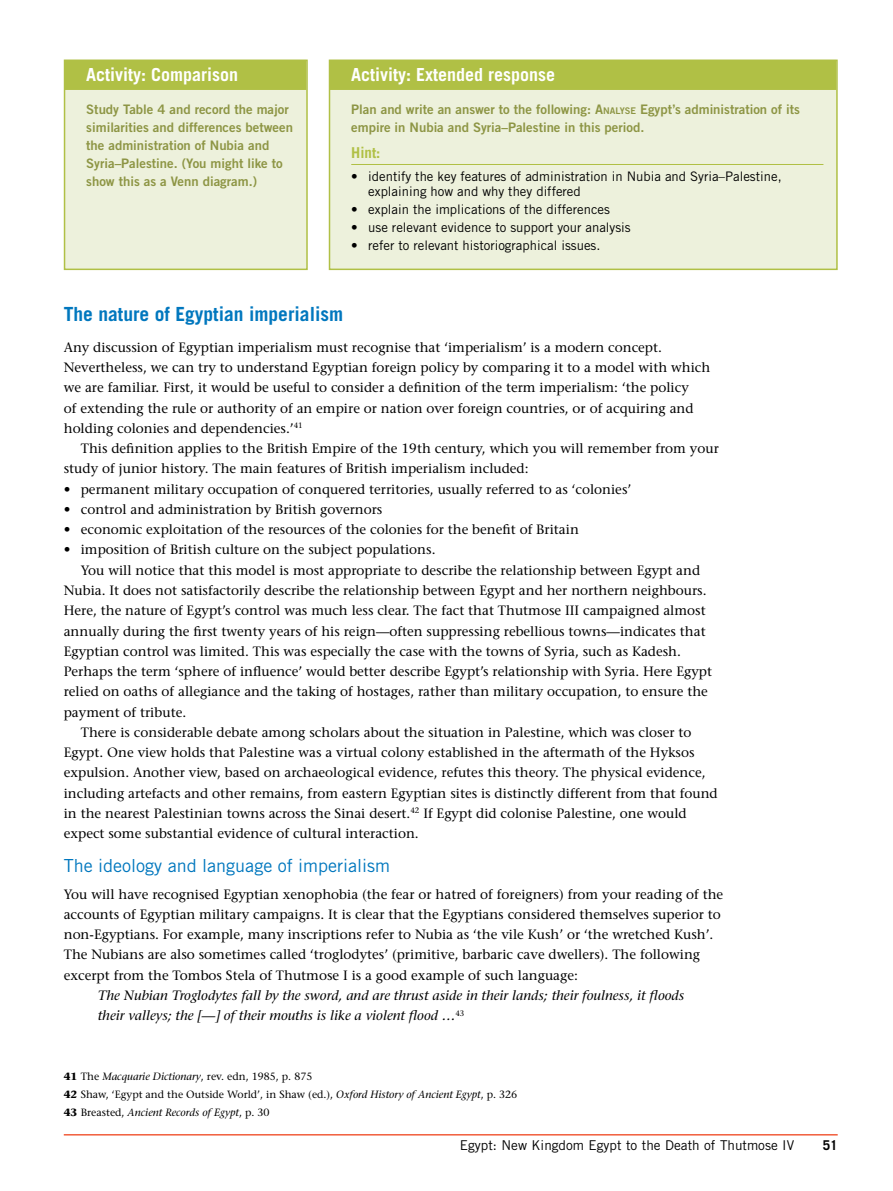
<style>
.page{position:relative;width:893px;height:1191px;background:#fff}
.page>*{position:absolute;margin:0;border:0;box-sizing:border-box;transform-origin:0 0}
.t1{font:700 19.5px "Trade Gothic";color:#0077be}
.t2{font:700 18px "Trade Gothic";color:#fff}
.t3{font:18px "Trade Gothic";color:#0077be}
.t4{font:700 15px "Trade Gothic";color:#b0c045}
.t5{font:13.5px/20.2px "Stone Serif";color:#000}
.t6{font:italic 13.5px/20.2px "Stone Serif";color:#000}
.t7{font:13.5px "Trade Gothic";color:#000}
.t8{font:700 13.5px "Trade Gothic";color:#000}
.t9{font:13.2px/18px "Trade Gothic Bold Two";color:#8d9544}
.t10{font:13.2px/15.8px "Trade Gothic";color:#000}
.t11{font:10.5px/18px "Stone Serif";color:#000}
.s1{font-style:inherit}
.s2{font-size:9.15px}
.s3{font-weight:700}
.s4{font-style:italic}
</style>
<div class="page">
<hr style="left:64px;top:1134px;width:774px;height:1px;background:#f15d3b">
<div style="left:65px;top:60px;width:242px;height:209px;background:#edf1dc"></div>
<div style="left:65px;top:60px;width:241px;height:30px;background:#b0c045"></div>
<div style="left:64px;top:60px;width:244px;height:210px;border:2px solid #b0c045"></div>
<div style="left:329px;top:60px;width:508px;height:209px;background:#edf1dc"></div>
<div style="left:329px;top:60px;width:507px;height:30px;background:#b0c045"></div>
<hr style="left:351px;top:164px;width:472px;height:1px;background:#b0c045">
<div style="left:329px;top:60px;width:509px;height:210px;border:2px solid #b0c045"></div>
<h2 class="t2" style="left:86px;top:63px;width:154px">Activity: Comparison</h2>
<p class="t9" style="left:86px;top:100px;width:208px">Study Table 4 and record the major similarities and differences between the administration of Nubia and Syria–Palestine. (You might like to show this as a Venn diagram.)</p>
<h2 class="t2" style="left:351px;top:63px;width:205px">Activity: Extended response</h2>
<p class="t9" style="left:351px;top:100px;width:450px">Plan and write an answer to the following: <span class="s1">A</span><span class="s2">NALYSE</span> Egypt’s administration of its empire in Nubia and Syria–Palestine in this period.</p>
<p class="t4" style="left:351px;top:144px;width:31px">Hint:</p>
<p class="t10" style="left:368px;top:168px;width:415px;text-indent:-17px">• identify the key features of administration in Nubia and Syria–Palestine, explaining how and why they differed</p>
<p class="t10" style="left:351px;top:201px;width:260px">• explain the implications of the differences</p>
<p class="t10" style="left:351px;top:219px;width:281px">• use relevant evidence to support your analysis</p>
<p class="t10" style="left:351px;top:237px;width:251px">• refer to relevant historiographical issues.</p>
<h1 class="t1" style="left:64px;top:302px;width:281px">The nature of Egyptian imperialism</h1>
<p class="t5" style="left:64px;top:337px;width:648px">Any discussion of Egyptian imperialism must recognise that ‘imperialism’ is a modern concept.<br>Nevertheless, we can try to understand Egyptian foreign policy by comparing it to a model with which we are familiar. First, it would be useful to consider a definition of the term imperialism: ‘the policy<br>of extending the rule or authority of an empire or nation over foreign countries, or of acquiring and holding colonies and dependencies.’<sup>41</sup></p>
<p class="t5" style="left:64px;top:438px;width:657px;text-indent:17px">This definition applies to the British Empire of the 19th century, which you will remember from your study of junior history. The main features of British imperialism included:</p>
<p class="t5" style="left:64px;top:479px;width:569px">• permanent military occupation of conquered territories, usually referred to as ‘colonies’</p>
<p class="t5" style="left:64px;top:499px;width:320px">• control and administration by British governors</p>
<p class="t5" style="left:64px;top:519px;width:517px">• economic exploitation of the resources of the colonies for the benefit of Britain</p>
<p class="t5" style="left:64px;top:539px;width:373px">• imposition of British culture on the subject populations.</p>
<p class="t5" style="left:81px;top:560px;width:621px">You will notice that this model is most appropriate to describe the relationship between Egypt and</p>
<p class="t5" style="left:64px;top:580px;width:644px">Nubia. It does not satisfactorily describe the relationship between Egypt and her northern neighbours.</p>
<p class="t5" style="left:64px;top:600px;width:643px">Here, the nature of Egypt’s control was much less clear. The fact that Thutmose III campaigned almost</p>
<p class="t5" style="left:64px;top:620px;width:643px">annually during the first twenty years of his reign—often suppressing rebellious towns—indicates that</p>
<p class="t5" style="left:64px;top:641px;width:619px">Egyptian control was limited. This was especially the case with the towns of Syria, such as Kadesh.</p>
<p class="t5" style="left:64px;top:661px;width:650px">Perhaps the term ‘sphere of influence’ would better describe Egypt’s relationship with Syria. Here Egypt</p>
<p class="t5" style="left:64px;top:681px;width:646px">relied on oaths of allegiance and the taking of hostages, rather than military occupation, to ensure the</p>
<p class="t5" style="left:64px;top:701px;width:124px">payment of tribute.</p>
<p class="t5" style="left:81px;top:722px;width:612px">There is considerable debate among scholars about the situation in Palestine, which was closer to</p>
<p class="t5" style="left:64px;top:742px;width:632px">Egypt. One view holds that Palestine was a virtual colony established in the aftermath of the Hyksos</p>
<p class="t5" style="left:64px;top:762px;width:643px">expulsion. Another view, based on archaeological evidence, refutes this theory. The physical evidence,</p>
<p class="t5" style="left:64px;top:782px;width:655px">including artefacts and other remains, from eastern Egyptian sites is distinctly different from that found</p>
<p class="t5" style="left:64px;top:803px;width:624px">in the nearest Palestinian towns across the Sinai desert.<sup>42</sup> If Egypt did colonise Palestine, one would</p>
<p class="t5" style="left:64px;top:823px;width:356px">expect some substantial evidence of cultural interaction.</p>
<h2 class="t3" style="left:64px;top:854px;width:328px">The ideology and language of imperialism</h2>
<p class="t5" style="left:64px;top:883px;width:661px">You will have recognised Egyptian xenophobia (the fear or hatred of foreigners) from your reading of the accounts of Egyptian military campaigns. It is clear that the Egyptians considered themselves superior to non-Egyptians. For example, many inscriptions refer to Nubia as ‘the vile Kush’ or ‘the wretched Kush’.<br>The Nubians are also sometimes called ‘troglodytes’ (primitive, barbaric cave dwellers). The following excerpt from the Tombos Stela of Thutmose I is a good example of such language:</p>
<p class="t6" style="left:98px;top:985px;width:588px">The Nubian Troglodytes fall by the sword, and are thrust aside in their lands; their foulness, it floods their valleys; the [—] of their mouths is like a violent flood …<sup>43</sup></p>
<p class="t11" style="left:64px;top:1067px;width:455px"><span class="s3">41</span> The <span class="s4">Macquarie Dictionary</span>, rev. edn, 1985, p. 875<br><span class="s3">42</span> Shaw, ‘Egypt and the Outside World’, in Shaw (ed.), <span class="s4">Oxford History of Ancient Egypt</span>, p. 326<br><span class="s3">43</span> Breasted, <span class="s4">Ancient Records of Egypt</span>, p. 30</p>
<p class="t7" style="left:460px;top:1137px;width:336px">Egypt: New Kingdom Egypt to the Death of Thutmose IV</p>
<p class="t8" style="left:823px;top:1137px;width:17px">51</p>
</div>
